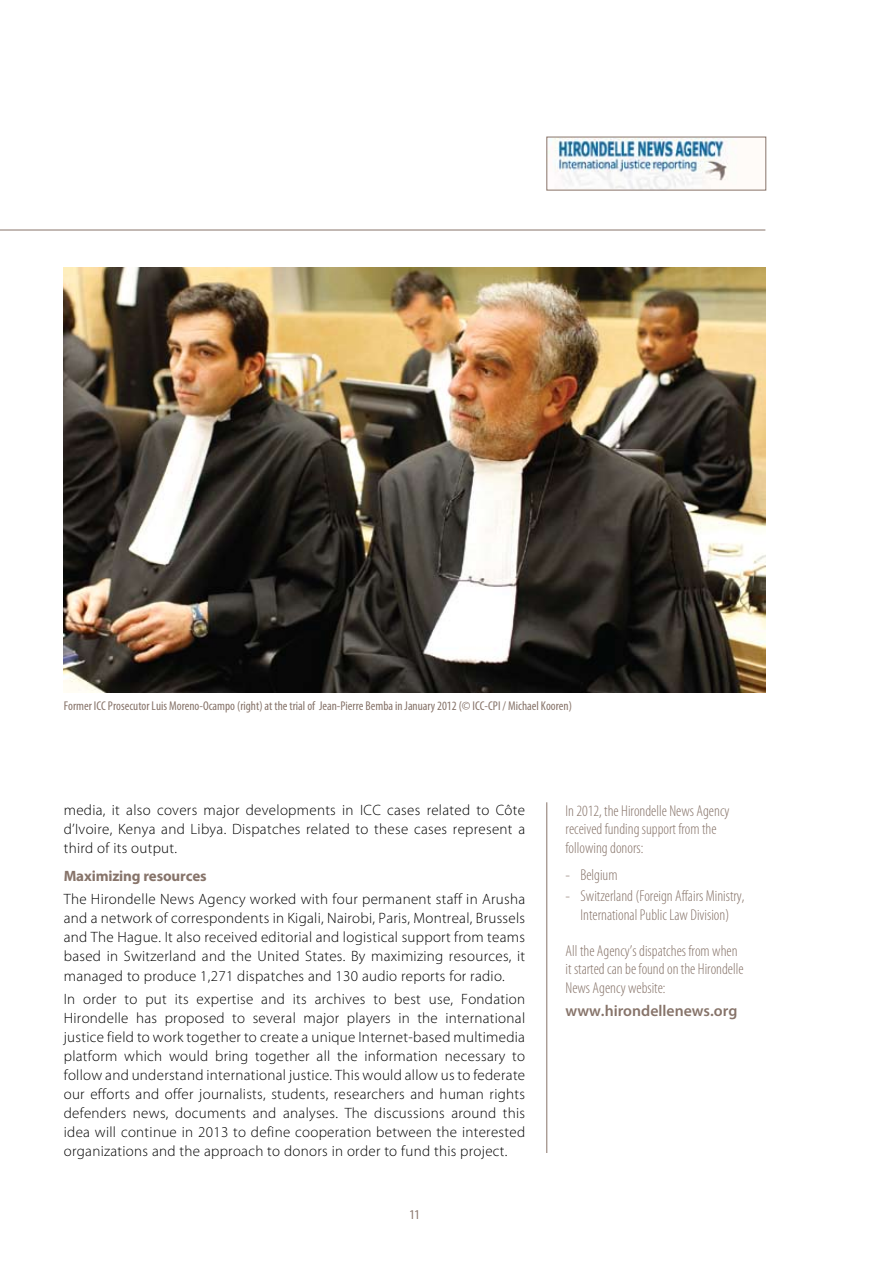
<style>
.page{position:relative;width:893px;height:1263px;background:#fff}
.page>*{position:absolute;margin:0;border:0;box-sizing:border-box;transform-origin:0 0}
.t1{font:300 condensed 15.75px/18.8px "Myriad Pro";color:#87746a}
.t2{font:600 15.75px "Myriad Pro";color:#87746a}
.t3{font:300 15px/19px "Myriad Pro";letter-spacing:.02em;color:#000;text-align:justify}
.t4{font:700 15px "Myriad Pro";letter-spacing:-.01em;color:#87746a}
.t5{font:condensed 13.5px "Myriad Pro";color:#87746a}
.t6{font:condensed 12.75px "Myriad Pro";color:#87746a}
</style>
<div class="page">
<hr style="left:0;top:230px;width:765px;height:1px;background:#87746a">
<hr style="left:546px;top:802px;width:1px;height:370px;background:#87746a">
<div style="left:536px;top:1153px;width:21px;height:32px;background:#fff"></div>
<img style="left:64px;top:268px;width:701px;height:424px">
<img style="left:549px;top:139px;width:187px;height:49px">
<p class="t6" style="left:64px;top:698px;width:510px">Former ICC Prosecutor Luis Moreno-Ocampo (right) at the trial of Jean-Pierre Bemba in January 2012 (© ICC-CPI / Michael Kooren)</p>
<p class="t3" style="left:64px;top:801px;width:463px">media, it also covers major developments in ICC cases related to Côte d’Ivoire, Kenya and Libya. Dispatches related to these cases represent a third of its output.</p>
<p class="t4" style="left:64px;top:866px;width:144px">Maximizing resources</p>
<p class="t3" style="left:64px;top:890px;width:463px">The Hirondelle News Agency worked with four permanent staff in Arusha and a network of correspondents in Kigali, Nairobi, Paris, Montreal, Brussels and The Hague. It also received editorial and logistical support from teams based in Switzerland and the United States. By maximizing resources, it managed to produce 1,271 dispatches and 130 audio reports for radio.</p>
<p class="t3" style="left:64px;top:989px;width:463px">In order to put its expertise and its archives to best use, Fondation Hirondelle has proposed to several major players in the international justice field to work together to create a unique Internet-based multimedia platform which would bring together all the information necessary to follow and understand international justice. This would allow us to federate our efforts and offer journalists, students, researchers and human rights defenders news, documents and analyses. The discussions around this idea will continue in 2013 to define cooperation between the interested organizations and the approach to donors in order to fund this project.</p>
<p class="t5" style="left:409px;top:1206px;width:12px">11</p>
<p class="t1" style="left:566px;top:801px;width:165px">In 2012, the Hirondelle News Agency received funding support from the following donors:</p>
<p class="t1" style="left:566px;top:866px;width:54px">- Belgium</p>
<p class="t1" style="left:566px;top:886px;width:181px;text-align:center">- Switzerland (Foreign Affairs Ministry,<br>International Public Law Division)</p>
<p class="t1" style="left:566px;top:941px;width:180px">All the Agency’s dispatches from when it started can be found on the Hirondelle<br>News Agency website:</p>
<p class="t2" style="left:566px;top:1001px;width:173px">www.hirondellenews.org</p>
</div>
